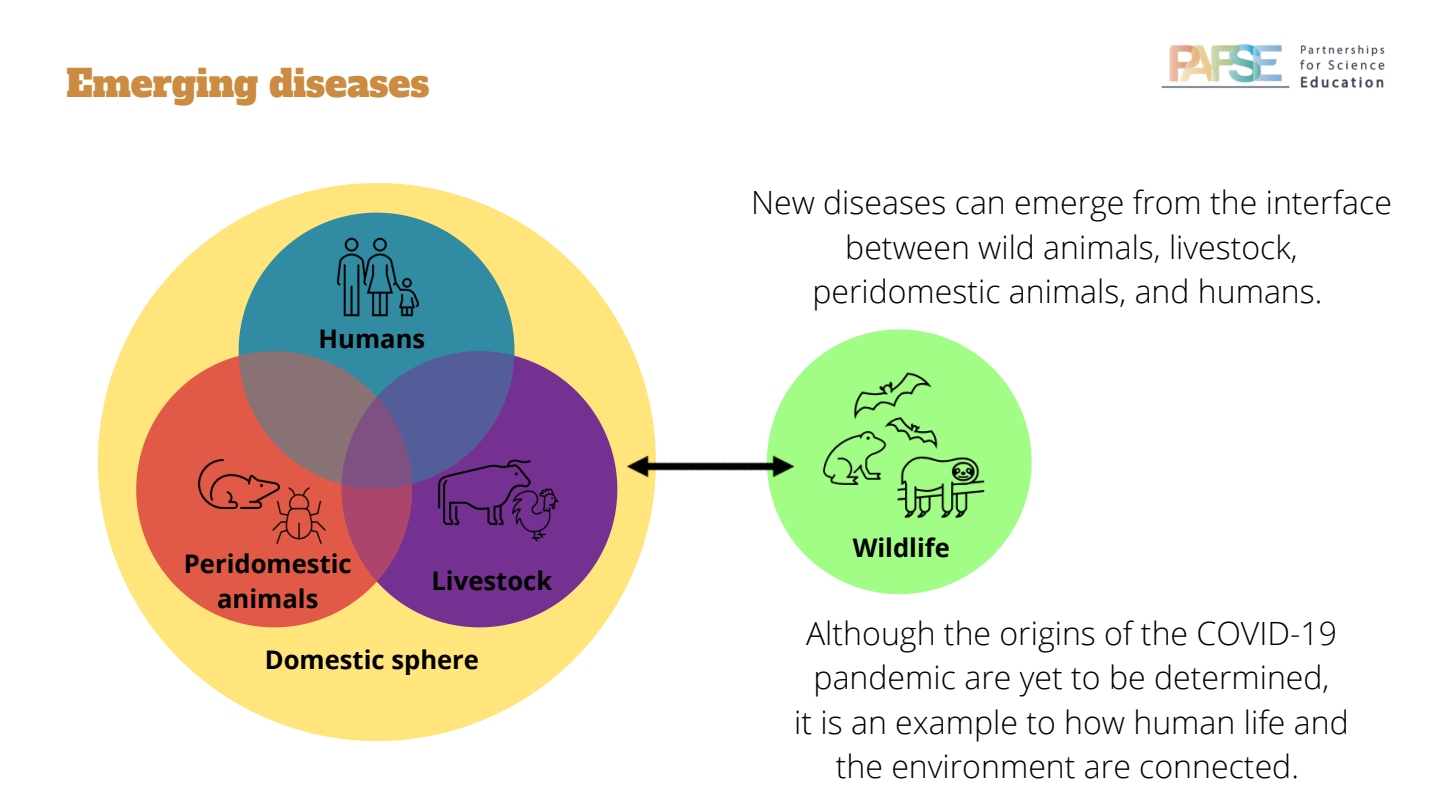
<style>
.page{position:relative;width:1440px;height:810px;background:#fff}
.page>*{position:absolute;margin:0;border:0;box-sizing:border-box;transform-origin:0 0}
.t1{font:36.7px "Alfa Slab One";color:#cb8b40}
.t2{font:300 32.1px/44.5px "Open Sans";color:#000}
.t3{font:300 32px "Open Sans";color:#000}
.t4{font:700 25.6px "Open Sans";color:#000}
</style>
<div class="page">
<svg style="left:98px;top:183px;width:535px;height:558px;fill:#ffe57c"></svg>
<svg style="left:239px;top:213px;width:276px;height:138px;background:#69a397"></svg>
<svg style="left:412px;top:351px;width:205px;height:276px;background:#975e8d"></svg>
<svg style="left:136px;top:351px;width:276px;height:276px;background:#e8895b"></svg>
<svg style="left:239px;top:351px;width:275px;height:231px;background:#82597e"></svg>
<img style="left:331px;top:231px;width:92px;height:92px">
<img style="left:436px;top:445px;width:132px;height:102px">
<img style="left:192px;top:436px;width:139px;height:111px">
<svg style="left:826px;top:329px;width:206px;height:265px;fill:#a2fd87"></svg>
<img style="left:826px;top:366px;width:160px;height:166px">
<img style="left:597px;top:351px;width:229px;height:229px">
<img style="left:1161px;top:44px;width:224px;height:44px">
<p class="t1" style="left:67px;top:59px;width:364px">Emerging diseases</p>
<p class="t4" style="left:319px;top:321px;width:108px">Humans</p>
<p class="t4" style="left:184px;top:545px;width:169px">Peridomestic</p>
<p class="t4" style="left:217px;top:581px;width:103px">animals</p>
<p class="t4" style="left:431px;top:563px;width:122px">Livestock</p>
<p class="t4" style="left:265px;top:642px;width:216px">Domestic sphere</p>
<p class="t3" style="left:751px;top:180px;width:643px">New diseases can emerge from the interface</p>
<p class="t3" style="left:845px;top:224px;width:454px">between wild animals, livestock,</p>
<p class="t3" style="left:812px;top:269px;width:512px">peridomestic animals, and humans.</p>
<p class="t4" style="left:853px;top:530px;width:99px">Wildlife</p>
<p class="t2" style="left:806px;top:610px;width:532px">Although the origins of the COVID-19 pandemic are yet to be determined,</p>
<p class="t2" style="left:794px;top:699px;width:556px">it is an example to how human life and</p>
<p class="t2" style="left:836px;top:743px;width:465px">the environment are connected.</p>
</div>
